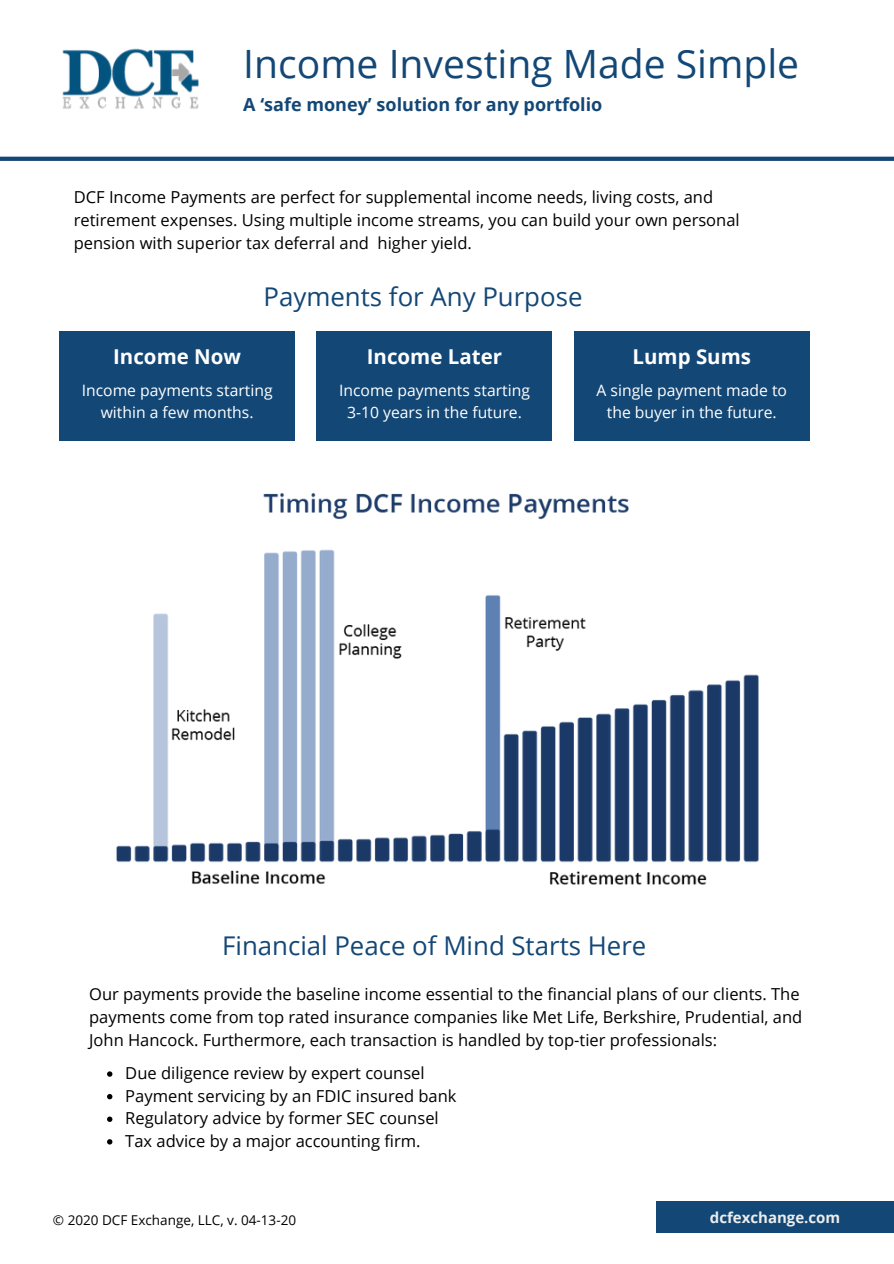
<style>
.page{position:relative;width:894px;height:1264px;background:#fff}
.page>*{position:absolute;margin:0;border:0;box-sizing:border-box;transform-origin:0 0}
.t1{font:39px "Open Sans";color:#134776}
.t2{font:25.8px "Open Sans";color:#134776}
.t3{font:700 20.4px "Open Sans";color:#fff}
.t4{font:700 18px "Open Sans";color:#134776}
.t5{font:16.5px/22.6px "Open Sans";color:#000}
.t6{font:15.75px/21.6px "Open Sans";color:#fff;text-align:center}
.t7{font:700 15px "Open Sans";color:#eceded}
.t8{font:13.5px "Open Sans";color:#000}
</style>
<div class="page">
<div style="left:59px;top:330px;width:236px;height:110px;background:#134776"></div>
<div style="left:317px;top:330px;width:235px;height:110px;background:#134776"></div>
<div style="left:574px;top:330px;width:235px;height:110px;background:#134776"></div>
<img style="left:62px;top:48px;width:137px;height:61px">
<div style="left:655px;top:1201px;width:238px;height:32px;background:#134776"></div>
<svg style="left:0;top:157px;width:893px;height:4px;background:#174a78"></svg>
<img style="left:116px;top:493px;width:643px;height:392px">
<svg style="left:107px;top:1071px;width:5px;height:5px"></svg>
<svg style="left:107px;top:1094px;width:5px;height:5px"></svg>
<svg style="left:107px;top:1116px;width:5px;height:5px"></svg>
<svg style="left:107px;top:1139px;width:5px;height:5px"></svg>
<h1 class="t1" style="left:243px;top:36px;width:557px">Income Investing Made Simple</h1>
<p class="t4" style="left:243px;top:92px;width:360px">A ‘safe money’ solution for any portfolio</p>
<p class="t5" style="left:74px;top:185px;width:667px">DCF Income Payments are perfect for supplemental income needs, living costs, and retirement expenses. Using multiple income streams, you can build your own personal pension with superior tax deferral and higher yield.</p>
<h2 class="t2" style="left:263px;top:278px;width:320px">Payments for Any Purpose</h2>
<p class="t3" style="left:113px;top:342px;width:129px">Income Now</p>
<p class="t3" style="left:367px;top:342px;width:137px">Income Later</p>
<p class="t3" style="left:632px;top:342px;width:120px">Lump Sums</p>
<p class="t6" style="left:82px;top:379px;width:192px">Income payments starting within a few months.</p>
<p class="t6" style="left:339px;top:379px;width:192px">Income payments starting<br>3-10 years in the future.</p>
<p class="t6" style="left:596px;top:379px;width:192px">A single payment made to the buyer in the future.</p>
<h2 class="t2" style="left:222px;top:927px;width:425px">Financial Peace of Mind Starts Here</h2>
<p class="t5" style="left:89px;top:982px;width:714px">Our payments provide the baseline income essential to the financial plans of our clients. The payments come from top rated insurance companies like Met Life, Berkshire, Prudential, and<br>John Hancock. Furthermore, each transaction is handled by top-tier professionals:</p>
<p class="t5" style="left:125px;top:1061px;width:333px">Due diligence review by expert counsel Payment servicing by an FDIC insured bank Regulatory advice by former SEC counsel Tax advice by a major accounting firm.</p>
<p class="t8" style="left:53px;top:1210px;width:244px">© 2020 DCF Exchange, LLC, v. 04-13-20</p>
<p class="t7" style="left:709px;top:1207px;width:132px">dcfexchange.com</p>
</div>
